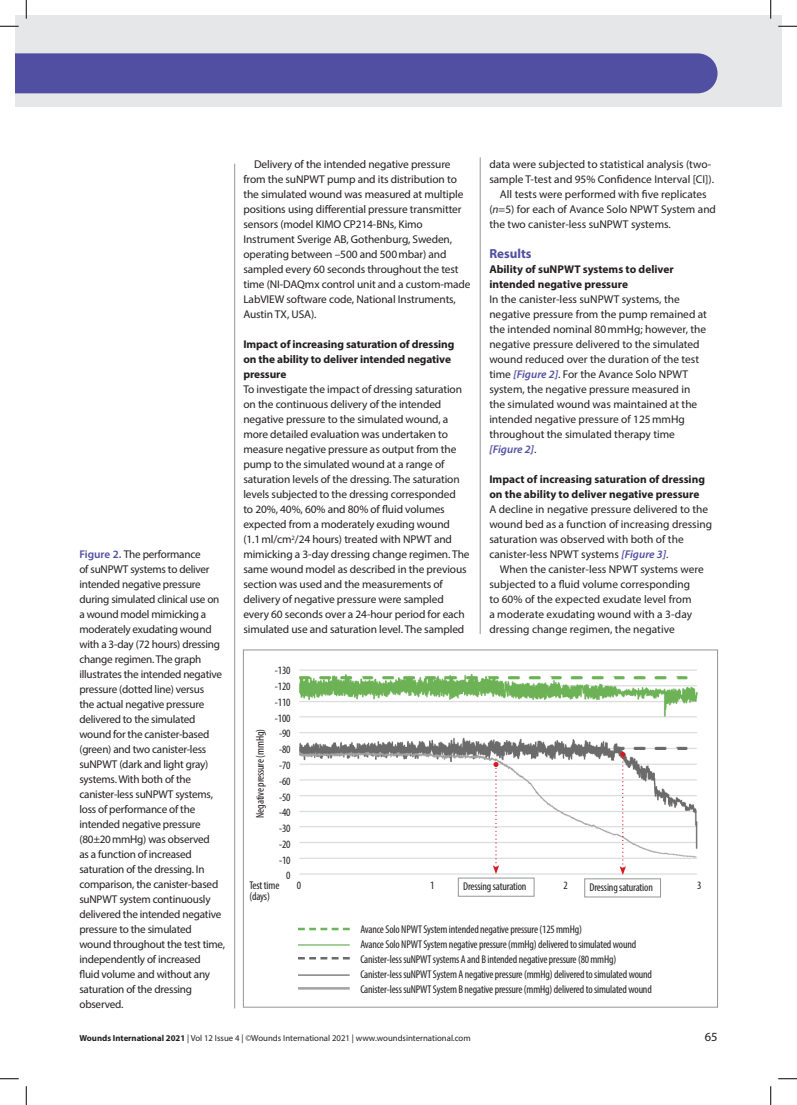
<style>
.page{position:relative;width:797px;height:1105px;background:#fff}
.page>*{position:absolute;margin:0;border:0;box-sizing:border-box;transform-origin:0 0}
.t1{font:700 13.12px "Myriad Pro";color:#504fa1}
.t2{font:12.5px "Myriad Pro";color:#231f20}
.t3{font:11.25px/15px "Myriad Pro";letter-spacing:-.01em;color:#231f20}
.t4{font:condensed 11.25px/15.8px "Myriad Pro";letter-spacing:-.015em;color:#231f20}
.t5{font:700 11.25px/15px "Myriad Pro";letter-spacing:-.005em;color:#231f20}
.t6{font:8.75px "Myriad Pro";color:#231f20}
.s1{font-style:italic}
.s2{font-weight:600;font-style:italic;color:#504fa1}
.s3{font-weight:600;color:#504fa1}
.s4{font-weight:700}
</style>
<div class="page">
<hr style="left:234px;top:164px;width:1px;height:844px;background:#939598">
<div style="left:16px;top:16px;width:765px;height:91px;background:#e6e7e9"></div>
<div style="left:16px;top:53px;width:701px;height:40px;background:#504fa1"></div>
<hr style="left:480px;top:157px;width:1px;height:477px;background:#939598">
<img style="left:299px;top:669px;width:399px;height:211px">
<div style="left:458px;top:878px;width:76px;height:18px;border:1px solid #939598"></div>
<div style="left:584px;top:878px;width:77px;height:19px;border:1px solid #939598"></div>
<svg style="left:493px;top:762px;width:6px;height:112px"></svg>
<svg style="left:619px;top:752px;width:7px;height:123px"></svg>
<svg style="left:298px;top:928px;width:52px;height:2px"></svg>
<hr style="left:298px;top:944px;width:52px;height:1px;background:#6cb45d">
<svg style="left:298px;top:957px;width:52px;height:2px"></svg>
<hr style="left:298px;top:974px;width:52px;height:2px;background:#6c6b6c">
<hr style="left:298px;top:987px;width:52px;height:3px;background:#a2a2a3">
<svg style="left:0;top:25px;width:19px;height:2px"></svg>
<svg style="left:778px;top:25px;width:19px;height:2px"></svg>
<svg style="left:0;top:1078px;width:19px;height:1px"></svg>
<svg style="left:778px;top:1078px;width:19px;height:1px"></svg>
<svg style="left:25px;top:0;width:2px;height:19px"></svg>
<svg style="left:25px;top:1086px;width:2px;height:19px"></svg>
<svg style="left:770px;top:0;width:1px;height:19px"></svg>
<svg style="left:770px;top:1086px;width:1px;height:19px"></svg>
<p class="t3" style="left:243px;top:157px;width:228px;text-indent:11px">Delivery of the intended negative pressure from the suNPWT pump and its distribution to the simulated wound was measured at multiple positions using differential pressure transmitter sensors (model KIMO CP214-BNs, Kimo Instrument Sverige AB, Gothenburg, Sweden, operating between –500 and 500mbar) and sampled every 60 seconds throughout the test time (NI-DAQmx control unit and a custom-made LabVIEW software code, National Instruments, Austin TX, USA).</p>
<p class="t5" style="left:243px;top:337px;width:212px">Impact of increasing saturation of dressing on the ability to deliver intended negative pressure</p>
<p class="t3" style="left:243px;top:382px;width:228px">To investigate the impact of dressing saturation on the continuous delivery of the intended negative pressure to the simulated wound, a more detailed evaluation was undertaken to measure negative pressure as output from the pump to the simulated wound at a range of saturation levels of the dressing. The saturation levels subjected to the dressing corresponded<br>to 20%, 40%, 60% and 80% of fluid volumes expected from a moderately exuding wound (1.1ml/cm<sup>2</sup>/24 hours) treated with NPWT and mimicking a 3-day dressing change regimen. The same wound model as described in the previous section was used and the measurements of delivery of negative pressure were sampled every 60 seconds over a 24-hour period for each simulated use and saturation level. The sampled</p>
<p class="t3" style="left:489px;top:157px;width:223px">data were subjected to statistical analysis (two-</p>
<p class="t3" style="left:489px;top:172px;width:226px">sample T-test and 95% Confidence Interval [CI]).</p>
<p class="t3" style="left:500px;top:187px;width:208px">All tests were performed with five replicates</p>
<p class="t3" style="left:489px;top:202px;width:228px">(<span class="s1">n</span>=5) for each of Avance Solo NPWT System and</p>
<p class="t3" style="left:489px;top:217px;width:183px">the two canister-less suNPWT systems.</p>
<p class="t1" style="left:489px;top:245px;width:44px">Results</p>
<p class="t5" style="left:489px;top:262px;width:186px">Ability of suNPWT systems to deliver intended negative pressure</p>
<p class="t3" style="left:489px;top:292px;width:219px">In the canister-less suNPWT systems, the negative pressure from the pump remained at the intended nominal 80mmHg; however, the negative pressure delivered to the simulated wound reduced over the duration of the test time <span class="s2">[Figure 2]</span>. For the Avance Solo NPWT system, the negative pressure measured in the simulated wound was maintained at the intended negative pressure of 125mmHg throughout the simulated therapy time <span class="s2">[Figure 2]</span>.</p>
<p class="t5" style="left:489px;top:472px;width:217px">Impact of increasing saturation of dressing on the ability to deliver negative pressure</p>
<p class="t3" style="left:489px;top:502px;width:224px">A decline in negative pressure delivered to the wound bed as a function of increasing dressing saturation was observed with both of the canister-less NPWT systems <span class="s2">[Figure 3]</span>.</p>
<p class="t3" style="left:489px;top:562px;width:216px;text-indent:11px">When the canister-less NPWT systems were subjected to a fluid volume corresponding<br>to 60% of the expected exudate level from<br>a moderate exudating wound with a 3-day dressing change regimen, the negative</p>
<p class="t3" style="left:79px;top:547px;width:147px"><span class="s3">Figure 2.</span> The performance<br>of suNPWT systems to deliver intended negative pressure during simulated clinical use on a wound model mimicking a moderately exudating wound with a 3-day (72 hours) dressing change regimen. The graph illustrates the intended negative pressure (dotted line) versus<br>the actual negative pressure delivered to the simulated wound for the canister-based (green) and two canister-less suNPWT (dark and light gray) systems. With both of the canister-less suNPWT systems, loss of performance of the intended negative pressure (80±20mmHg) was observed<br>as a function of increased saturation of the dressing. In comparison, the canister-based suNPWT system continuously delivered the intended negative pressure to the simulated wound throughout the test time, independently of increased<br>fluid volume and without any saturation of the dressing observed.</p>
<p class="t6" style="left:79px;top:1032px;width:393px"><span class="s4">Wounds International 2021</span> | Vol 12 Issue 4 | ©Wounds International 2021 | www.woundsinternational.com</p>
<p class="t2" style="left:704px;top:1029px;width:14px">65</p>
<p class="t4" style="left:275px;top:663px;width:17px;text-align:right">-130 -120 -110 -100 -90 -80 -70 -60 -50 -40 -30 -20 -10<br>0</p>
<p class="t4" style="left:252px;top:817px;width:90px;rotate:-90deg">Negative pressure (mmHg)</p>
<p class="t4" style="left:249px;top:879px;width:31px;line-height:11.2px">Test time (days)</p>
<p class="t4" style="left:463px;top:878px;width:65px">Dressing saturation</p>
<p class="t4" style="left:589px;top:879px;width:65px">Dressing saturation</p>
<p class="t4" style="left:360px;top:921px;width:293px;line-height:15px">Avance Solo NPWT System intended negative pressure (125mmHg)<br>Avance Solo NPWT System negative pressure (mmHg) delivered to simulated wound Canister-less suNPWT systems A and B intended negative pressure (80mmHg)<br>Canister-less suNPWT System A negative pressure (mmHg) delivered to simulated wound Canister-less suNPWT System B negative pressure (mmHg) delivered to simulated wound</p>
<p class="t4" style="left:297px;top:877px;width:6px">0</p>
<p class="t4" style="left:430px;top:877px;width:6px">1</p>
<p class="t4" style="left:563px;top:877px;width:6px">2</p>
<p class="t4" style="left:697px;top:877px;width:6px">3</p>
</div>
